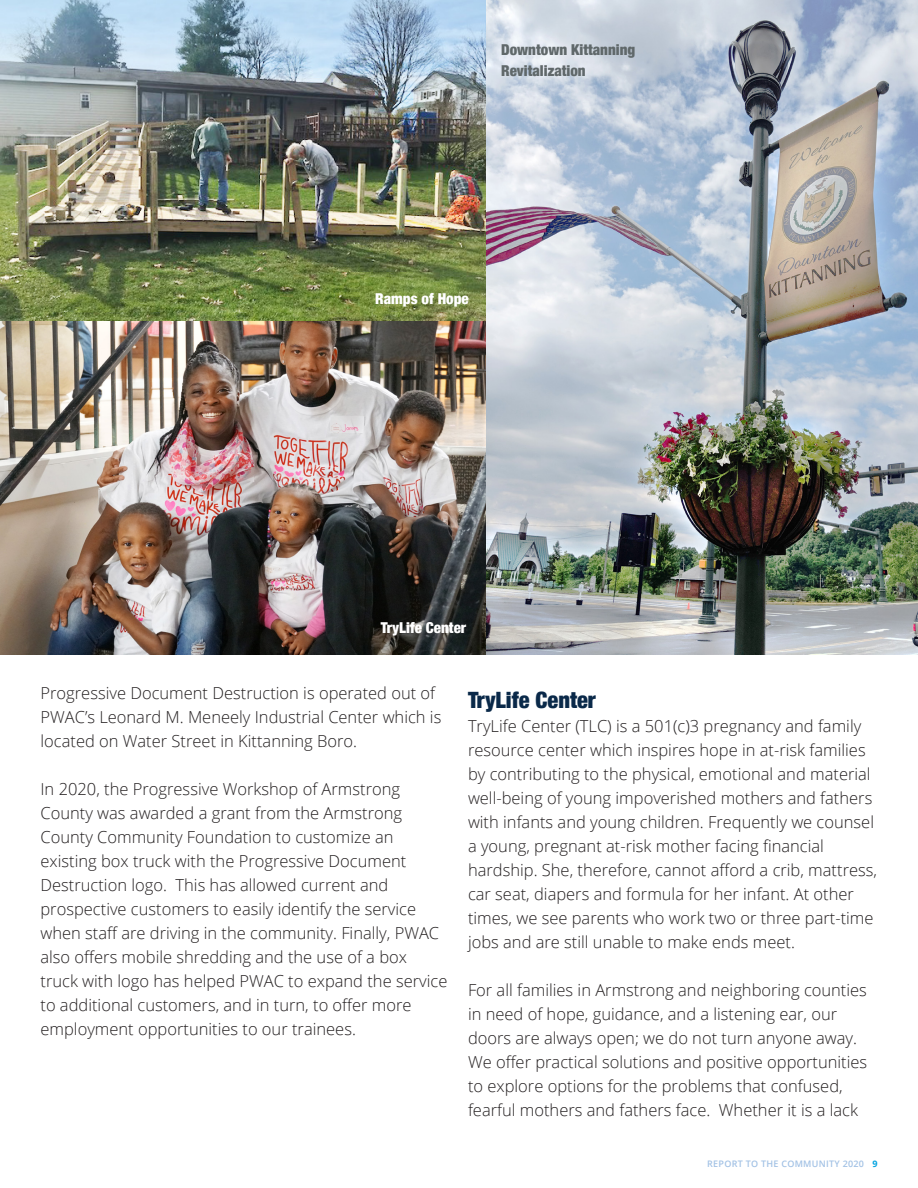
<style>
.page{position:relative;width:918px;height:1188px;background:#fff}
.page>*{position:absolute;margin:0;border:0;box-sizing:border-box;transform-origin:0 0}
.t1{font:900 condensed 22.5px "Helvetica Neue";color:#0a2949}
.t2{font:300 16.5px/24px "Open Sans";color:#231f20}
.t3{font:900 condensed 15px/21px "Helvetica Neue";color:#60686a}
.t4{font:900 condensed 15px "Helvetica Neue";color:#fff}
.t5{font:600 9px "Open Sans";letter-spacing:.03em;color:#a3c2e5}
.s1{font-weight:700;color:#05a4e0}
</style>
<div class="page">
<img style="left:0;top:320px;width:486px;height:334px">
<img style="left:0;top:0;width:486px;height:320px">
<img style="left:486px;top:0;width:432px;height:654px">
<p class="t3" style="left:501px;top:38px;width:136px">Downtown Kittanning<br>Revitalization</p>
<p class="t4" style="left:375px;top:286px;width:95px">Ramps of Hope</p>
<p class="t4" style="left:381px;top:615px;width:87px">TryLife Center</p>
<p class="t2" style="left:40px;top:680px;width:402px">Progressive Document Destruction is operated out of<br>PWAC’s Leonard M. Meneely Industrial Center which is located on Water Street in Kittanning Boro.</p>
<p class="t2" style="left:40px;top:776px;width:408px">In 2020, the Progressive Workshop of Armstrong County was awarded a grant from the Armstrong County Community Foundation to customize an existing box truck with the Progressive Document Destruction logo. This has allowed current and prospective customers to easily identify the service when staff are driving in the community. Finally, PWAC also offers mobile shredding and the use of a box truck with logo has helped PWAC to expand the service to additional customers, and in turn, to offer more employment opportunities to our trainees.</p>
<p class="t1" style="left:468px;top:682px;width:129px">TryLife Center</p>
<p class="t2" style="left:468px;top:714px;width:411px">TryLife Center (TLC) is a 501(c)3 pregnancy and family resource center which inspires hope in at-risk families by contributing to the physical, emotional and material well-being of young impoverished mothers and fathers with infants and young children. Frequently we counsel a young, pregnant at-risk mother facing financial hardship. She, therefore, cannot afford a crib, mattress, car seat, diapers and formula for her infant. At other times, we see parents who work two or three part-time jobs and are still unable to make ends meet.</p>
<p class="t2" style="left:468px;top:978px;width:401px">For all families in Armstrong and neighboring counties in need of hope, guidance, and a listening ear, our doors are always open; we do not turn anyone away.<br>We offer practical solutions and positive opportunities to explore options for the problems that confused, fearful mothers and fathers face. Whether it is a lack</p>
<p class="t5" style="left:707px;top:1158px;width:172px">REPORT TO THE COMMUNITY 2020 <span class="s1">9</span></p>
</div>
